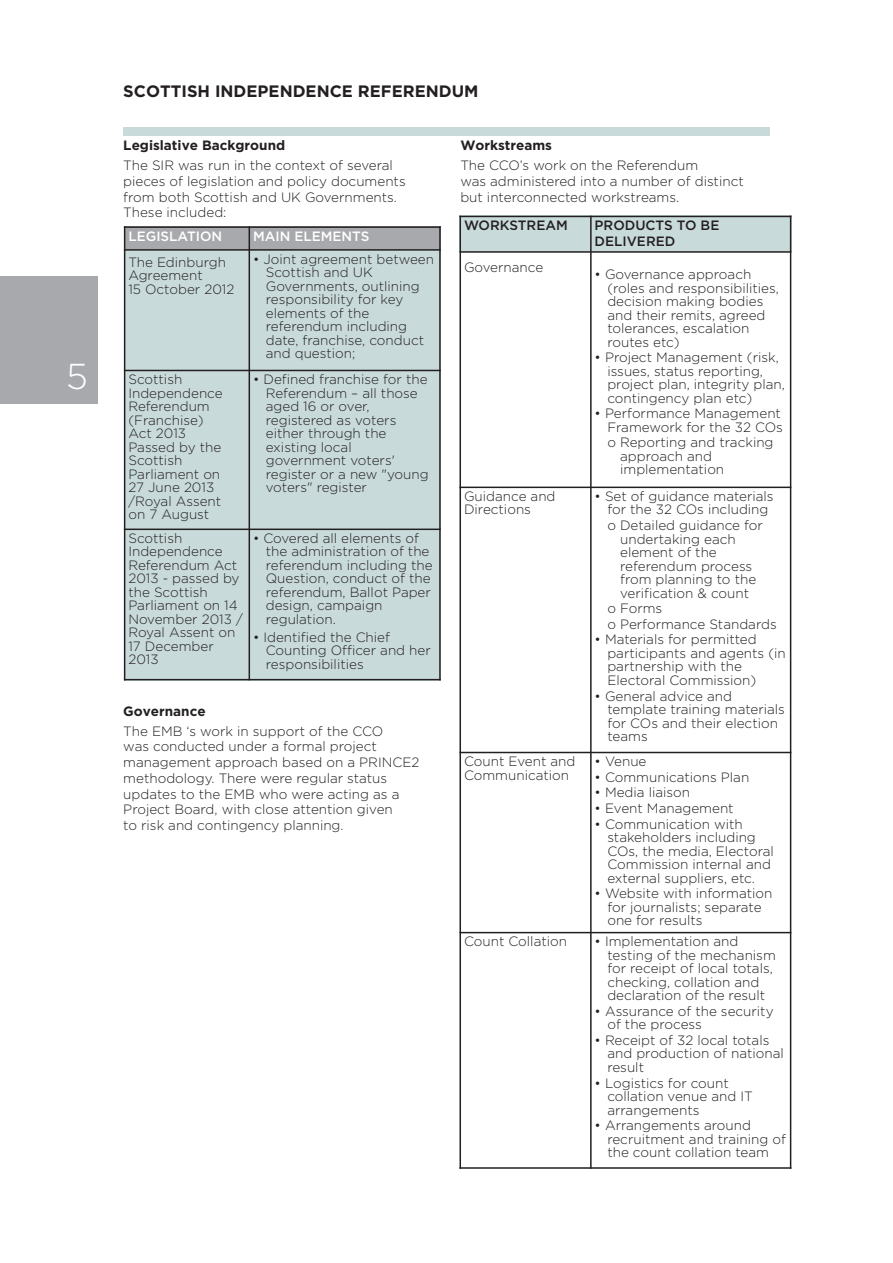
<style>
.page{position:relative;width:893px;height:1263px;background:#fff}
.page>*{position:absolute;margin:0;border:0;box-sizing:border-box;transform-origin:0 0}
.t1{font:300 36px "Gotham";color:#fff}
.t2{font:700 16.5px "Gotham";color:#231f20}
.t3{font:300 13.5px/13.5px "Gotham";color:#231f20}
.t4{font:700 13.5px "Gotham";color:#231f20}
.t5{font:500 13.5px/15.8px "Gotham";color:#231f20}
.t6{font:500 13.5px "Gotham";color:#fff}
</style>
<div class="page">
<div style="left:123px;top:128px;width:647px;height:8px;background:#c9dadb"></div>
<div style="left:0;top:276px;width:98px;height:128px;background:#a8a9ad"></div>
<div style="left:459px;top:216px;width:132px;height:36px;background:#c9dadb"></div>
<div style="left:591px;top:216px;width:200px;height:36px;background:#c9dadb"></div>
<hr style="left:459px;top:216px;width:2px;height:953px;background:#231f20">
<hr style="left:590px;top:216px;width:2px;height:953px;background:#231f20">
<hr style="left:790px;top:216px;width:1px;height:953px;background:#231f20">
<hr style="left:459px;top:216px;width:332px;height:1px;background:#231f20">
<hr style="left:459px;top:251px;width:332px;height:2px;background:#231f20">
<hr style="left:459px;top:487px;width:332px;height:1px;background:#231f20">
<hr style="left:459px;top:752px;width:332px;height:1px;background:#231f20">
<hr style="left:459px;top:932px;width:332px;height:1px;background:#231f20">
<hr style="left:459px;top:1167px;width:332px;height:2px;background:#231f20">
<div style="left:124px;top:226px;width:125px;height:24px;background:#a8a9ad"></div>
<div style="left:249px;top:226px;width:192px;height:24px;background:#a8a9ad"></div>
<div style="left:124px;top:250px;width:125px;height:120px;background:#c9dadb"></div>
<div style="left:249px;top:250px;width:192px;height:120px;background:#c9dadb"></div>
<div style="left:124px;top:370px;width:125px;height:159px;background:#c9dadb"></div>
<div style="left:249px;top:370px;width:192px;height:159px;background:#c9dadb"></div>
<div style="left:124px;top:529px;width:125px;height:151px;background:#c9dadb"></div>
<div style="left:249px;top:529px;width:192px;height:151px;background:#c9dadb"></div>
<hr style="left:124px;top:226px;width:1px;height:454px;background:#231f20">
<hr style="left:249px;top:226px;width:1px;height:454px;background:#231f20">
<hr style="left:439px;top:226px;width:2px;height:454px;background:#231f20">
<hr style="left:124px;top:226px;width:317px;height:2px;background:#231f20">
<hr style="left:124px;top:249px;width:317px;height:2px;background:#231f20">
<hr style="left:124px;top:370px;width:317px;height:1px;background:#231f20">
<hr style="left:124px;top:528px;width:317px;height:2px;background:#231f20">
<hr style="left:124px;top:679px;width:317px;height:1px;background:#231f20">
<h1 class="t1" style="left:66px;top:357px;width:23px">5</h1>
<p class="t2" style="left:123px;top:82px;width:357px">SCOTTISH INDEPENDENCE REFERENDUM</p>
<p class="t4" style="left:123px;top:138px;width:163px">Legislative Background</p>
<p class="t3" style="left:123px;top:157px;width:284px;line-height:15.8px">The SIR was run in the context of several pieces of legislation and policy documents from both Scottish and UK Governments.<br>These included:</p>
<p class="t6" style="left:128px;top:228px;width:95px">LEGISLATION</p>
<p class="t6" style="left:253px;top:228px;width:118px">MAIN ELEMENTS</p>
<p class="t3" style="left:128px;top:255px;width:107px">The Edinburgh<br>Agreement<br>15 October 2012</p>
<p class="t3" style="left:266px;top:252px;width:170px;text-indent:-13px">• Joint agreement between<br>Scottish and UK<br>Governments, outlining responsibility for key elements of the referendum including date, franchise, conduct and question;</p>
<p class="t3" style="left:128px;top:372px;width:96px">Scottish<br>Independence<br>Referendum (Franchise)<br>Act 2013<br>Passed by the<br>Scottish<br>Parliament on<br>27 June 2013 /Royal Assent on 7 August</p>
<p class="t3" style="left:266px;top:372px;width:164px;text-indent:-13px">• Defined franchise for the<br>Referendum – all those aged 16 or over, registered as voters either through the existing local government voters' register or a new "young voters" register</p>
<p class="t3" style="left:128px;top:531px;width:116px">Scottish<br>Independence<br>Referendum Act<br>2013 - passed by the Scottish<br>Parliament on 14<br>November 2013 /<br>Royal Assent on<br>17 December<br>2013</p>
<p class="t3" style="left:266px;top:531px;width:168px;text-indent:-13px">• Covered all elements of the administration of the referendum including the<br>Question, conduct of the referendum, Ballot Paper design, campaign regulation.</p>
<p class="t3" style="left:266px;top:630px;width:167px;text-indent:-13px">• Identified the Chief<br>Counting Officer and her responsibilities</p>
<p class="t4" style="left:123px;top:703px;width:84px">Governance</p>
<p class="t3" style="left:123px;top:723px;width:297px;line-height:15.8px">The EMB ‘s work in support of the CCO<br>was conducted under a formal project management approach based on a PRINCE2 methodology. There were regular status updates to the EMB who were acting as a Project Board, with close attention given<br>to risk and contingency planning.</p>
<p class="t4" style="left:460px;top:138px;width:93px">Workstreams</p>
<p class="t3" style="left:460px;top:157px;width:285px;line-height:15.8px">The CCO’s work on the Referendum<br>was administered into a number of distinct but interconnected workstreams.</p>
<p class="t5" style="left:464px;top:217px;width:105px">WORKSTREAM</p>
<p class="t5" style="left:595px;top:217px;width:126px">PRODUCTS TO BE<br>DELIVERED</p>
<p class="t3" style="left:464px;top:261px;width:81px">Governance</p>
<p class="t3" style="left:607px;top:267px;width:173px;text-indent:-13px">• Governance approach (roles and responsibilities, decision making bodies and their remits, agreed tolerances, escalation routes etc)</p>
<p class="t3" style="left:607px;top:350px;width:179px;text-indent:-13px">• Project Management (risk, issues, status reporting, project plan, integrity plan, contingency plan etc)</p>
<p class="t3" style="left:595px;top:407px;width:190px;text-align:right">• Performance Management<br>Framework for the 32 COs</p>
<p class="t3" style="left:620px;top:436px;width:155px;text-indent:-13px">o Reporting and tracking approach and implementation</p>
<p class="t3" style="left:464px;top:489px;width:93px">Guidance and<br>Directions</p>
<p class="t3" style="left:595px;top:489px;width:181px;text-align:center">• Set of guidance materials for the 32 COs including</p>
<p class="t3" style="left:620px;top:518px;width:144px;text-indent:-13px">o Detailed guidance for undertaking each element of the referendum process from planning to the verification &amp; count</p>
<p class="t3" style="left:607px;top:600px;width:171px;line-height:15.6px">o Forms<br>o Performance Standards</p>
<p class="t3" style="left:607px;top:633px;width:180px;text-indent:-13px">• Materials for permitted participants and agents (in partnership with the<br>Electoral Commission)</p>
<p class="t3" style="left:607px;top:689px;width:179px;text-indent:-13px">• General advice and template training materials for COs and their election teams</p>
<p class="t3" style="left:464px;top:754px;width:113px">Count Event and<br>Communication</p>
<p class="t3" style="left:595px;top:754px;width:53px">• Venue</p>
<p class="t3" style="left:595px;top:770px;width:156px">• Communications Plan</p>
<p class="t3" style="left:595px;top:786px;width:97px">• Media liaison</p>
<p class="t3" style="left:595px;top:801px;width:141px">• Event Management</p>
<p class="t3" style="left:607px;top:817px;width:168px;text-indent:-13px">• Communication with stakeholders including<br>COs, the media, Electoral<br>Commission internal and external suppliers, etc.</p>
<p class="t3" style="left:607px;top:886px;width:166px;text-indent:-13px">• Website with information for journalists; separate one for results</p>
<p class="t3" style="left:464px;top:934px;width:105px">Count Collation</p>
<p class="t3" style="left:607px;top:934px;width:170px;text-indent:-13px">• Implementation and testing of the mechanism for receipt of local totals, checking, collation and declaration of the result</p>
<p class="t3" style="left:607px;top:1004px;width:168px;text-indent:-13px">• Assurance of the security of the process</p>
<p class="t3" style="left:607px;top:1033px;width:178px;text-indent:-13px">• Receipt of 32 local totals and production of national result</p>
<p class="t3" style="left:607px;top:1076px;width:147px;text-indent:-13px">• Logistics for count collation venue and IT arrangements</p>
<p class="t3" style="left:607px;top:1118px;width:180px;text-indent:-13px">• Arrangements around recruitment and training of the count collation team</p>
</div>
